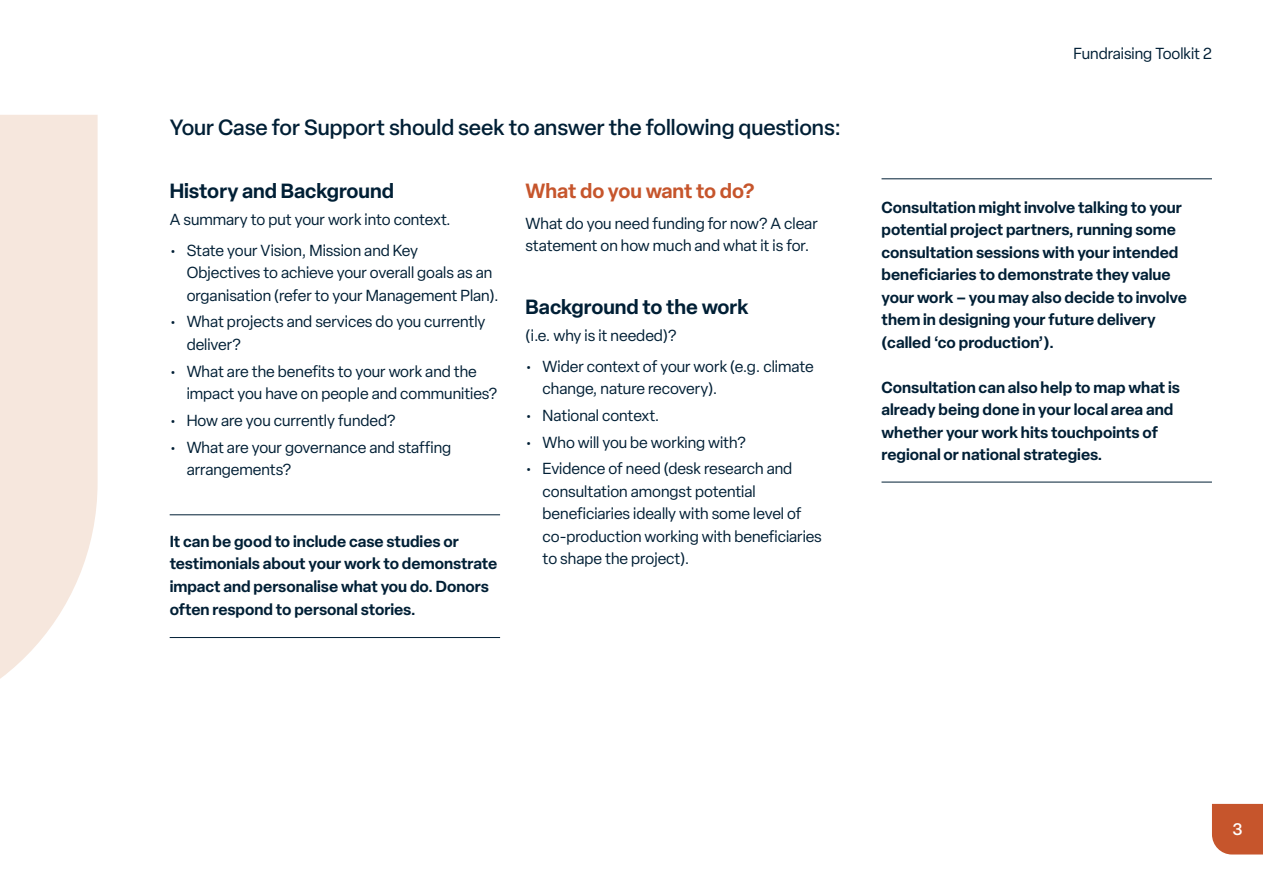
<style>
.page{position:relative;width:1263px;height:893px;background:#fff}
.page>*{position:absolute;margin:0;border:0;box-sizing:border-box;transform-origin:0 0}
.t1{font:500 21.75px "Elza";color:#001f35}
.t2{font:600 20.25px "Elza";color:#001f35}
.t3{font:600 20.25px "Elza";letter-spacing:-.005em;color:#c6552c}
.t4{font:500 16.5px "Elza";color:#fff}
.t5{font:15.75px/22.5px "Elza";color:#001f35}
.t6{font:600 15.75px/22.5px "Elza";color:#001f35}
</style>
<div class="page">
<div style="left:1212px;top:804px;width:51px;height:50px;background:#c6552c"></div>
<hr style="left:170px;top:515px;width:330px;height:1px;background:#001f35">
<hr style="left:881px;top:179px;width:331px;height:1px;background:#001f35">
<hr style="left:170px;top:637px;width:330px;height:1px;background:#001f35">
<hr style="left:881px;top:482px;width:331px;height:1px;background:#001f35">
<svg style="left:0;top:115px;width:98px;height:564px;background:#f6e9e0"></svg>
<h1 class="t1" style="left:170px;top:113px;width:673px">Your Case for Support should seek to answer the following questions:</h1>
<p class="t2" style="left:170px;top:176px;width:226px">History and Background</p>
<p class="t5" style="left:170px;top:208px;width:283px">A summary to put your work into context.</p>
<p class="t5" style="left:187px;top:239px;width:314px;text-indent:-17px">• State your Vision, Mission and Key<br>Objectives to achieve your overall goals as an organisation (refer to your Management Plan).</p>
<p class="t5" style="left:187px;top:311px;width:300px;text-indent:-17px">• What projects and services do you currently deliver?</p>
<p class="t5" style="left:187px;top:360px;width:312px;text-indent:-17px">• What are the benefits to your work and the impact you have on people and communities?</p>
<p class="t5" style="left:170px;top:409px;width:227px">• How are you currently funded?</p>
<p class="t5" style="left:187px;top:436px;width:266px;text-indent:-17px">• What are your governance and staffing arrangements?</p>
<p class="t6" style="left:170px;top:530px;width:329px">It can be good to include case studies or testimonials about your work to demonstrate impact and personalise what you do. Donors often respond to personal stories.</p>
<p class="t3" style="left:526px;top:176px;width:230px">What do you want to do?</p>
<p class="t5" style="left:526px;top:212px;width:294px">What do you need funding for now? A clear statement on how much and what it is for.</p>
<p class="t2" style="left:526px;top:292px;width:225px">Background to the work</p>
<p class="t5" style="left:526px;top:324px;width:152px">(i.e. why is it needed)?</p>
<p class="t5" style="left:543px;top:355px;width:273px;text-indent:-17px">• Wider context of your work (e.g. climate change, nature recovery).</p>
<p class="t5" style="left:526px;top:404px;width:135px">• National context.</p>
<p class="t5" style="left:526px;top:431px;width:222px">• Who will you be working with?</p>
<p class="t5" style="left:543px;top:458px;width:281px;text-indent:-17px">• Evidence of need (desk research and consultation amongst potential beneficiaries ideally with some level of co-production working with beneficiaries to shape the project).</p>
<p class="t5" style="left:1074px;top:42px;width:140px">Fundraising Toolkit 2</p>
<p class="t6" style="left:881px;top:195px;width:307px">Consultation might involve talking to your potential project partners, running some consultation sessions with your intended beneficiaries to demonstrate they value your work – you may also decide to involve them in designing your future delivery (called ‘co production’).</p>
<p class="t6" style="left:881px;top:375px;width:300px">Consultation can also help to map what is already being done in your local area and whether your work hits touchpoints of regional or national strategies.</p>
<p class="t4" style="left:1232px;top:818px;width:12px">3</p>
</div>
